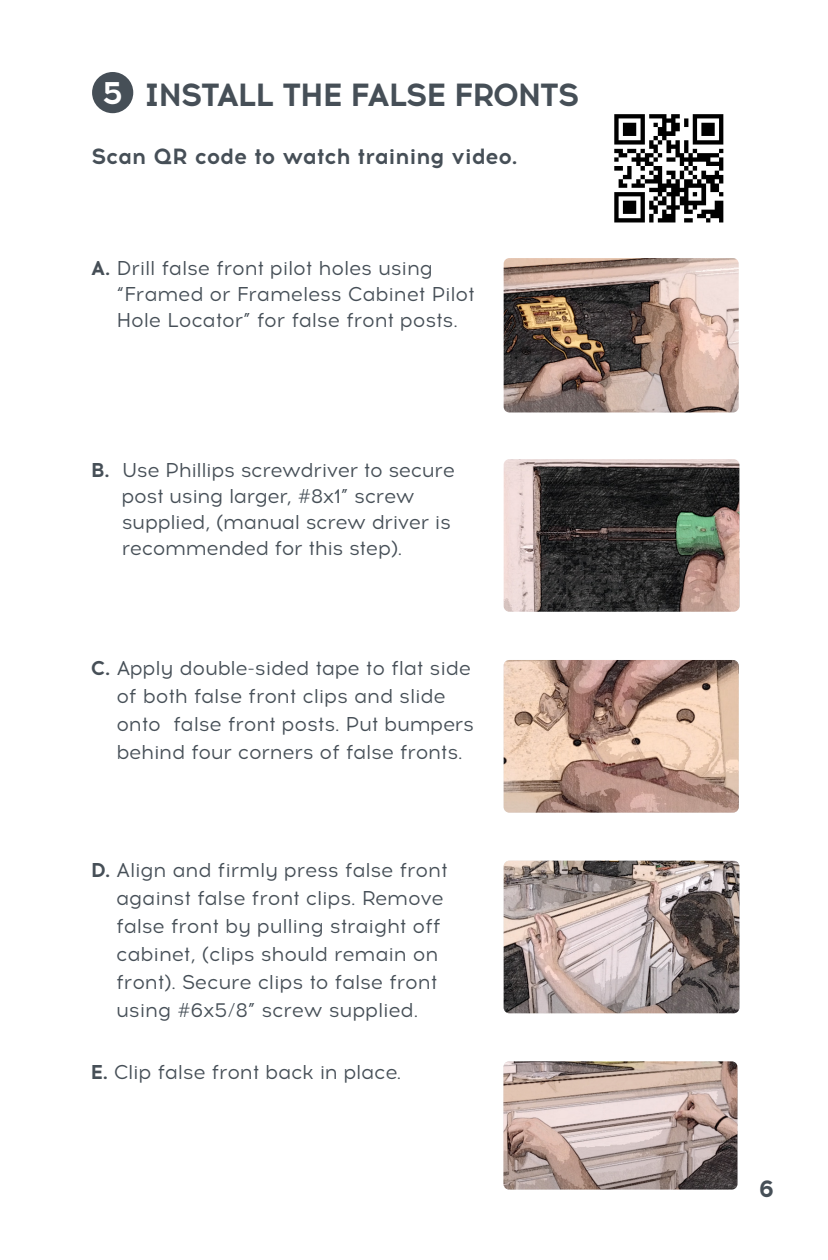
<style>
.page{position:relative;width:828px;height:1260px;background:#fff}
.page>*{position:absolute;margin:0;border:0;box-sizing:border-box;transform-origin:0 0}
.t1{font:700 32px "Acrom";letter-spacing:-.05em;color:#464f57}
.t2{font:700 32px "Acrom";color:#fff}
.t3{font:700 24px "Acrom";color:#464f57}
.t4{font:700 22px "Acrom";letter-spacing:-.01em;color:#464f57}
.t5{font:20px/28px "Acrom";letter-spacing:-.01em;color:#464f57}
.s1{font-weight:700}
</style>
<div class="page">
<img style="left:504px;top:258px;width:235px;height:154px">
<img style="left:504px;top:660px;width:235px;height:153px">
<img style="left:504px;top:861px;width:235px;height:152px">
<img style="left:504px;top:459px;width:235px;height:153px">
<div style="left:92px;top:72px;width:41px;height:41px;background:#464f57;border-radius:50%"></div>
<img style="left:614px;top:114px;width:110px;height:109px">
<img style="left:503px;top:1061px;width:234px;height:129px">
<p class="t2" style="left:102px;top:70px;width:22px">5</p>
<p class="t1" style="left:144px;top:72px;width:437px">INSTALL THE FALSE FRONTS</p>
<p class="t4" style="left:91px;top:141px;width:428px">Scan QR code to watch training video.</p>
<p class="t5" style="left:116px;top:256px;width:360px;line-height:26px;text-indent:-26px"><span class="s1">A.</span> Drill false front pilot holes using “Framed or Frameless Cabinet Pilot<br>Hole Locator” for false front posts.</p>
<p class="t5" style="left:122px;top:458px;width:335px;line-height:26px;text-indent:-31px"><span class="s1">B.</span> Use Phillips screwdriver to secure post using larger, #8x1” screw supplied, (manual screw driver is recommended for this step).</p>
<p class="t5" style="left:116px;top:655px;width:359px;text-indent:-26px"><span class="s1">C.</span> Apply double-sided tape to flat side of both false front clips and slide onto false front posts. Put bumpers behind four corners of false fronts.</p>
<p class="t5" style="left:116px;top:857px;width:333px;text-indent:-25px"><span class="s1">D.</span> Align and firmly press false front against false front clips. Remove false front by pulling straight off cabinet, (clips should remain on front). Secure clips to false front using #6x5/8” screw supplied.</p>
<p class="t5" style="left:91px;top:1059px;width:312px"><span class="s1">E.</span> Clip false front back in place.</p>
<p class="t3" style="left:759px;top:1171px;width:16px">6</p>
</div>
